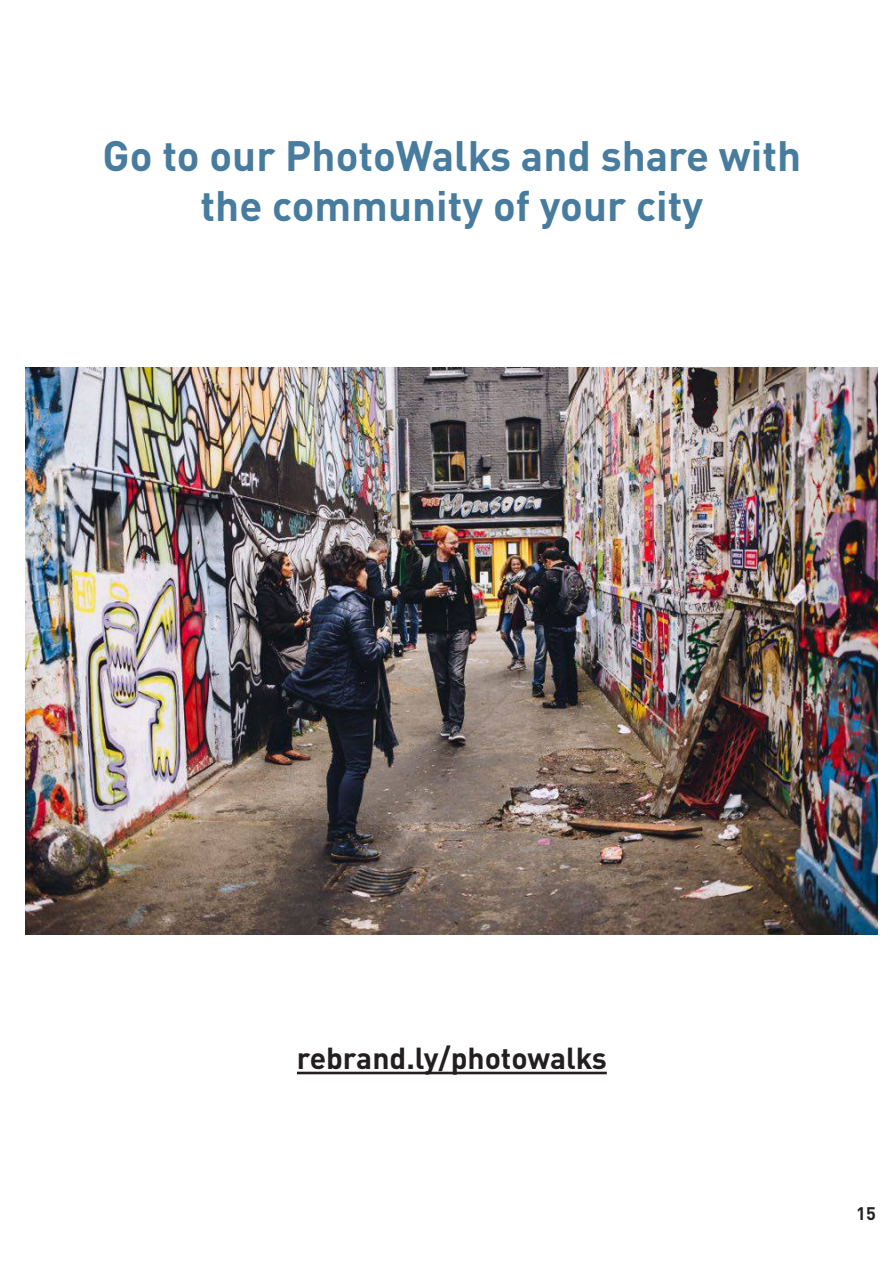
<style>
.page{position:relative;width:893px;height:1263px;background:#fff}
.page>*{position:absolute;margin:0;border:0;box-sizing:border-box;transform-origin:0 0}
.t1{font:700 42px/50.4px "DIN Pro";color:#477c9e;text-align:center}
.t2{font:700 30px "DIN Pro";color:#231f20}
.t3{font:700 18px "DIN Pro";color:#231f20}
</style>
<div class="page">
<hr style="left:297px;top:1072px;width:310px;height:2px;background:#231f20">
<img style="left:26px;top:368px;width:852px;height:567px">
<p class="t1" style="left:103px;top:125px;width:700px">Go to our PhotoWalks and share with the community of your city</p>
<p class="t2" style="left:297px;top:1033px;width:311px">rebrand.ly/photowalks</p>
<p class="t3" style="left:856px;top:1198px;width:21px">15</p>
</div>
